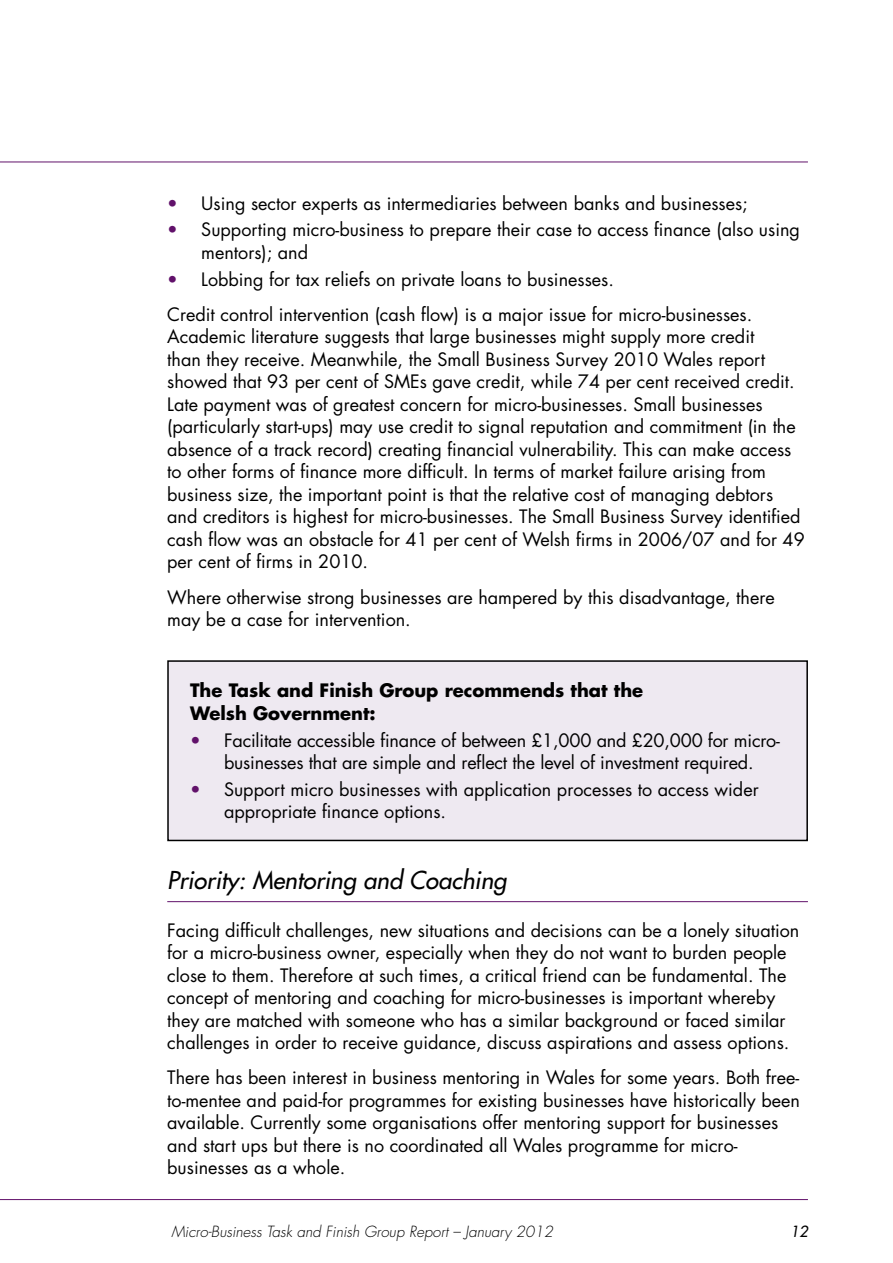
<style>
.page{position:relative;width:893px;height:1263px;background:#fff}
.page>*{position:absolute;margin:0;border:0;box-sizing:border-box;transform-origin:0 0}
.t1{font:italic 24px "Futura";color:#000}
.t2{font:18px/22.5px "Futura";color:#000}
.t3{font:700 18px/22.5px "Futura";color:#000}
.t4{font:italic 300 15px "Futura";color:#000}
.t5{font:italic 15px "Futura";color:#000}
.s1{color:#61116a}
</style>
<div class="page">
<hr style="left:0;top:162px;width:808px;height:1px;background:#61116a">
<hr style="left:0;top:1199px;width:808px;height:1px;background:#61116a">
<hr style="left:167px;top:901px;width:641px;height:1px;background:#61116a">
<div style="left:168px;top:661px;width:639px;height:179px;background:#eee9f1"></div>
<div style="left:167px;top:660px;width:641px;height:181px;border:2px solid #000"></div>
<p class="t2" style="left:167px;top:192px;width:582px"><span class="s1">•</span> Using sector experts as intermediaries between banks and businesses;</p>
<p class="t2" style="left:201px;top:219px;width:600px;text-indent:-34px"><span class="s1">•</span> Supporting micro-business to prepare their case to access finance (also using mentors); and</p>
<p class="t2" style="left:167px;top:261px;width:586px;line-height:35.2px"><span class="s1">•</span> Lobbing for tax reliefs on private loans to businesses.<br>Credit control intervention (cash flow) is a major issue for micro-businesses.</p>
<p class="t2" style="left:167px;top:326px;width:639px">Academic literature suggests that large businesses might supply more credit<br>than they receive. Meanwhile, the Small Business Survey 2010 Wales report showed that 93 per cent of SMEs gave credit, while 74 per cent received credit.<br>Late payment was of greatest concern for micro-businesses. Small businesses (particularly start-ups) may use credit to signal reputation and commitment (in the absence of a track record) creating financial vulnerability. This can make access to other forms of finance more difficult. In terms of market failure arising from business size, the important point is that the relative cost of managing debtors and creditors is highest for micro-businesses. The Small Business Survey identified cash flow was an obstacle for 41 per cent of Welsh firms in 2006/07 and for 49 per cent of firms in 2010.</p>
<p class="t2" style="left:167px;top:586px;width:609px">Where otherwise strong businesses are hampered by this disadvantage, there may be a case for intervention.</p>
<p class="t3" style="left:190px;top:679px;width:455px">The Task and Finish Group recommends that the<br>Welsh Government:</p>
<p class="t2" style="left:190px;top:729px;width:591px;text-align:center"><span class="s1">•</span> Facilitate accessible finance of between £1,000 and £20,000 for micro&shy;businesses that are simple and reflect the level of investment required.</p>
<p class="t2" style="left:224px;top:778px;width:536px;text-indent:-34px"><span class="s1">•</span> Support micro businesses with application processes to access wider appropriate finance options.</p>
<h1 class="t1" style="left:167px;top:865px;width:341px">Priority: Mentoring and Coaching</h1>
<p class="t2" style="left:167px;top:919px;width:634px">Facing difficult challenges, new situations and decisions can be a lonely situation for a micro-business owner, especially when they do not want to burden people close to them. Therefore at such times, a critical friend can be fundamental. The concept of mentoring and coaching for micro-businesses is important whereby they are matched with someone who has a similar background or faced similar challenges in order to receive guidance, discuss aspirations and assess options.</p>
<p class="t2" style="left:167px;top:1067px;width:634px">There has been interest in business mentoring in Wales for some years. Both free&shy;to-mentee and paid-for programmes for existing businesses have historically been available. Currently some organisations offer mentoring support for businesses and start ups but there is no coordinated all Wales programme for micro&shy;businesses as a whole.</p>
<p class="t4" style="left:171px;top:1222px;width:383px">Micro-Business Task and Finish Group Report – January 2012</p>
<p class="t5" style="left:791px;top:1222px;width:19px">12</p>
</div>
